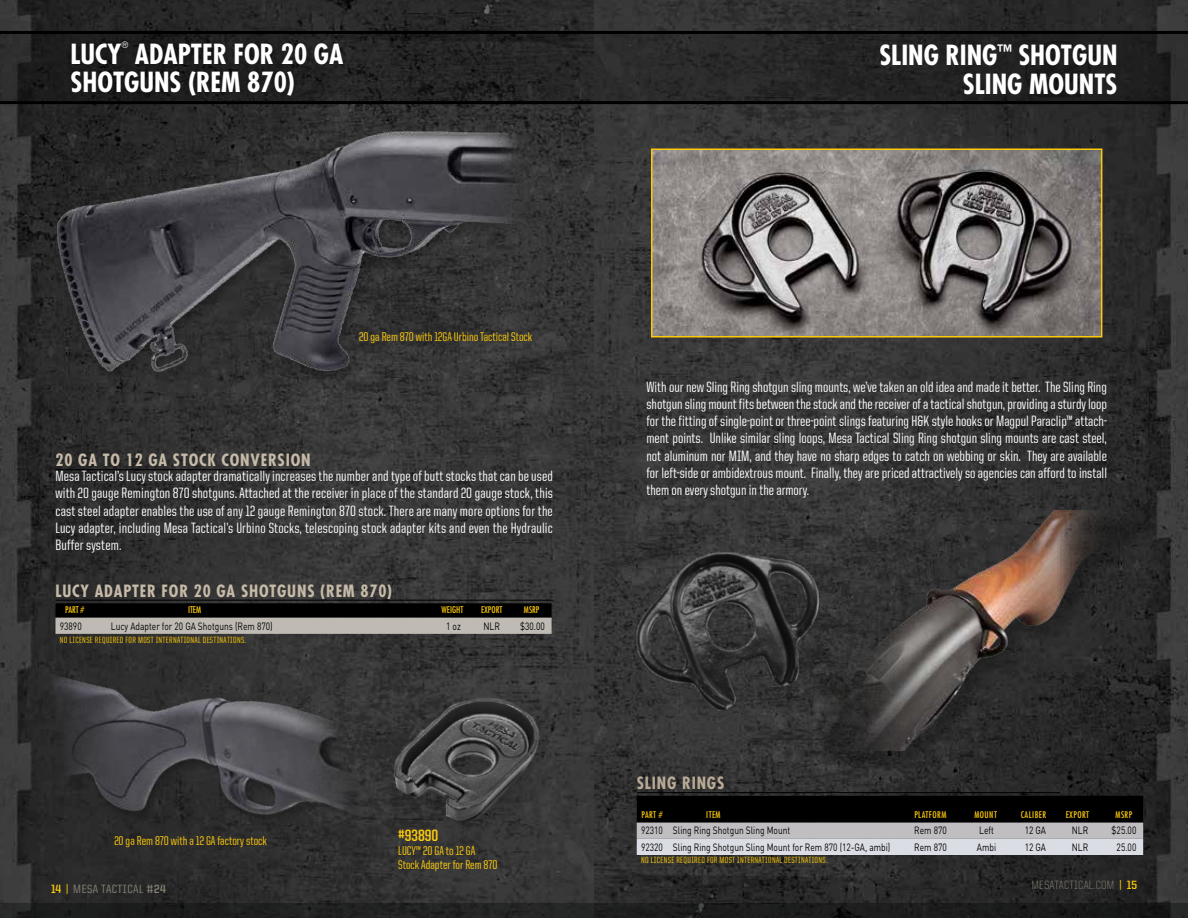
<style>
.page{position:relative;width:1188px;height:918px;background:#fff}
.page>*{position:absolute;margin:0;border:0;box-sizing:border-box;transform-origin:0 0}
.t1{font:700 condensed 27px/28.5px "Futura";color:#fff}
.t2{font:700 condensed 16.5px "Futura";letter-spacing:.05em;color:#c6baa8}
.t3{font:700 condensed 16.5px "Futura";letter-spacing:.05em;color:#b9ab96}
.t4{font:700 16.5px "United Sans Cond";color:#fdca0b}
.t5{font:500 15px/17.2px "United Sans Cond";letter-spacing:.005em;color:#fff;text-align:justify}
.t6{font:500 12.75px/14.2px "United Sans Cond";color:#fdca0b}
.t7{font:300 12px "United Sans Semi Cond";letter-spacing:.02em;color:#868376}
.t8{font:500 12px "United Sans Semi Cond";letter-spacing:.04em;color:#868376}
.t9{font:10.5px "DIN";color:#000;scale:.8 1}
.t10{font:500 9px "United Sans Cond";letter-spacing:.04em;color:#fdca0b}
.t11{font:condensed 9px "Futura";letter-spacing:.05em;color:#fdca0b}
.t12{font:300 condensed 8.7px "Futura";color:#fff}
.s1{font-weight:700;color:#fdca0b}
.s2{color:#fdca0b}
.s3{font-size:16.5px}
.s4{font-weight:700}
.s5{font-weight:500;color:#fdca0b}
</style>
<div class="page">
<img style="left:0;top:0;width:1188px;height:903px">
<hr style="left:0;top:31px;width:1188px;height:3px;background:#000">
<svg style="left:0;top:34px;width:1188px;height:70px;fill:#242425"></svg>
<svg style="left:1022px;top:38px;width:80px;height:62px"></svg>
<img style="left:654px;top:151px;width:445px;height:184px">
<div style="left:651px;top:148px;width:451px;height:190px;border:2px solid #fdca0b"></div>
<img style="left:606px;top:514px;width:207px;height:227px">
<div style="left:815px;top:512px;width:340px;height:257px;background:#000;opacity:.25"></div>
<img style="left:813px;top:510px;width:324px;height:241px">
<div style="left:0;top:903px;width:594px;height:15px;background:#1f2020"></div>
<div style="left:594px;top:903px;width:594px;height:15px;background:#1b1c1c"></div>
<div style="left:375px;top:683px;width:188px;height:167px;background:#383838"></div>
<img style="left:375px;top:681px;width:178px;height:147px">
<img style="left:21px;top:86px;width:546px;height:324px">
<img style="left:37px;top:619px;width:327px;height:247px">
<div style="left:66px;top:35px;width:283px;height:66px;background:#1c1c1c"></div>
<hr style="left:56px;top:600px;width:498px;height:1px;background:#000">
<svg style="left:56px;top:603px;width:496px;height:31px"></svg>
<hr style="left:637px;top:792px;width:423px;height:1px;background:#000">
<svg style="left:637px;top:796px;width:506px;height:59px"></svg>
<hr style="left:637px;top:821px;width:32px;height:1px;background:#000">
<hr style="left:669px;top:821px;width:229px;height:1px;background:#000">
<hr style="left:898px;top:821px;width:65px;height:1px;background:#000">
<hr style="left:963px;top:821px;width:47px;height:1px;background:#000">
<hr style="left:1010px;top:821px;width:51px;height:1px;background:#000">
<hr style="left:1061px;top:821px;width:38px;height:1px;background:#000">
<hr style="left:1099px;top:821px;width:44px;height:1px;background:#000">
<hr style="left:56px;top:469px;width:255px;height:1px;background:#000">
<h1 class="t1" style="left:70px;top:39px;width:52px">LUCY</h1>
<p class="t12" style="left:121px;top:40px;width:8px">®</p>
<h1 class="t1" style="left:71px;top:39px;width:274px;text-indent:64px">ADAPTER FOR 20 GA<br>SHOTGUNS (REM 870)</h1>
<h1 class="t1" style="left:879px;top:41px;width:240px;text-align:right">SLING RING<sup>™</sup> SHOTGUN<br>SLING MOUNTS</h1>
<p class="t2" style="left:56px;top:449px;width:256px">20 GA TO 12 GA STOCK CONVERSION</p>
<p class="t6" style="left:359px;top:330px;width:175px">20 ga Rem 870 with 12GA Urbino Tactical Stock</p>
<p class="t5" style="left:56px;top:467px;width:499px">Mesa Tactical’s Lucy stock adapter dramatically increases the number and type of butt stocks that can be used with 20 gauge Remington 870 shotguns. Attached at the receiver in place of the standard 20 gauge stock, this cast steel adapter enables the use of any 12 gauge Remington 870 stock. There are many more options for the Lucy adapter, including Mesa Tactical’s Urbino Stocks, telescoping stock adapter kits and even the Hydraulic Buffer system.</p>
<p class="t2" style="left:56px;top:580px;width:338px">LUCY ADAPTER FOR 20 GA SHOTGUNS (REM 870)</p>
<p class="t11" style="left:65px;top:604px;width:20px">PART #</p>
<p class="t11" style="left:188px;top:604px;width:15px">ITEM</p>
<p class="t11" style="left:442px;top:604px;width:23px">WEIGHT</p>
<p class="t11" style="left:481px;top:604px;width:23px">EXPORT</p>
<p class="t11" style="left:524px;top:604px;width:17px">MSRP</p>
<p class="t9" style="left:60px;top:619px;width:29px">93890</p>
<p class="t9" style="left:111px;top:619px;width:204px">Lucy Adapter for 20 GA Shotguns (Rem 870)</p>
<p class="t9" style="left:446px;top:619px;width:20px">1 oz</p>
<p class="t9" style="left:483px;top:619px;width:22px">NLR</p>
<p class="t9" style="left:520px;top:619px;width:33px">$30.00</p>
<p class="t10" style="left:60px;top:635px;width:188px">NO LICENSE REQUIRED FOR MOST INTERNATIONAL DESTINATIONS.</p>
<p class="t6" style="left:114px;top:834px;width:154px">20 ga Rem 870 with a 12 GA factory stock</p>
<p class="t4" style="left:398px;top:826px;width:42px">#93890</p>
<p class="t6" style="left:398px;top:843px;width:101px">LUCY™ 20 GA to 12 GA<br>Stock Adapter for Rem 870</p>
<p class="t5" style="left:646px;top:378px;width:462px">With our new Sling Ring shotgun sling mounts, we’ve taken an old idea and made it better. The Sling Ring shotgun sling mount fits between the stock and the receiver of a tactical shotgun, providing a sturdy loop for the fitting of single-point or three-point slings featuring H&amp;K style hooks or Magpul Paraclip™ attach&shy;ment points. Unlike similar sling loops, Mesa Tactical Sling Ring shotgun sling mounts are cast steel, not aluminum nor MIM, and they have no sharp edges to catch on webbing or skin. They are available for left-side or ambidextrous mount. Finally, they are priced attractively so agencies can afford to install them on every shotgun in the armory.</p>
<p class="t3" style="left:637px;top:772px;width:89px">SLING RINGS</p>
<p class="t11" style="left:641px;top:809px;width:23px">PART #</p>
<p class="t11" style="left:706px;top:809px;width:16px">ITEM</p>
<p class="t11" style="left:914px;top:809px;width:34px">PLATFORM</p>
<p class="t11" style="left:974px;top:809px;width:24px">MOUNT</p>
<p class="t11" style="left:1021px;top:809px;width:27px">CALIBER</p>
<p class="t11" style="left:1066px;top:809px;width:25px">EXPORT</p>
<p class="t11" style="left:1116px;top:809px;width:18px">MSRP</p>
<p class="t9" style="left:641px;top:824px;width:188px">92310 Sling Ring Shotgun Sling Mount</p>
<p class="t9" style="left:914px;top:824px;width:42px">Rem 870</p>
<p class="t9" style="left:979px;top:824px;width:20px">Left</p>
<p class="t9" style="left:1025px;top:824px;width:28px">12 GA</p>
<p class="t9" style="left:1072px;top:824px;width:22px">NLR</p>
<p class="t9" style="left:1112px;top:824px;width:33px">$25.00</p>
<p class="t9" style="left:641px;top:840px;width:313px">92320 Sling Ring Shotgun Sling Mount for Rem 870 (12-GA, ambi)</p>
<p class="t9" style="left:914px;top:840px;width:42px">Rem 870</p>
<p class="t9" style="left:977px;top:840px;width:26px">Ambi</p>
<p class="t9" style="left:1025px;top:840px;width:28px">12 GA</p>
<p class="t9" style="left:1072px;top:840px;width:22px">NLR</p>
<p class="t9" style="left:1117px;top:840px;width:26px">25.00</p>
<p class="t10" style="left:641px;top:856px;width:188px">NO LICENSE REQUIRED FOR MOST INTERNATIONAL DESTINATIONS.</p>
<p class="t8" style="left:51px;top:882px;width:116px"><span class="s1">14</span> <span class="s2">|</span> MESA TACTICAL <span class="s3">#</span><span class="s4">24</span></p>
<p class="t7" style="left:1032px;top:879px;width:107px">MESATACTICAL.COM <span class="s5">|</span> <span class="s1">15</span></p>
</div>
